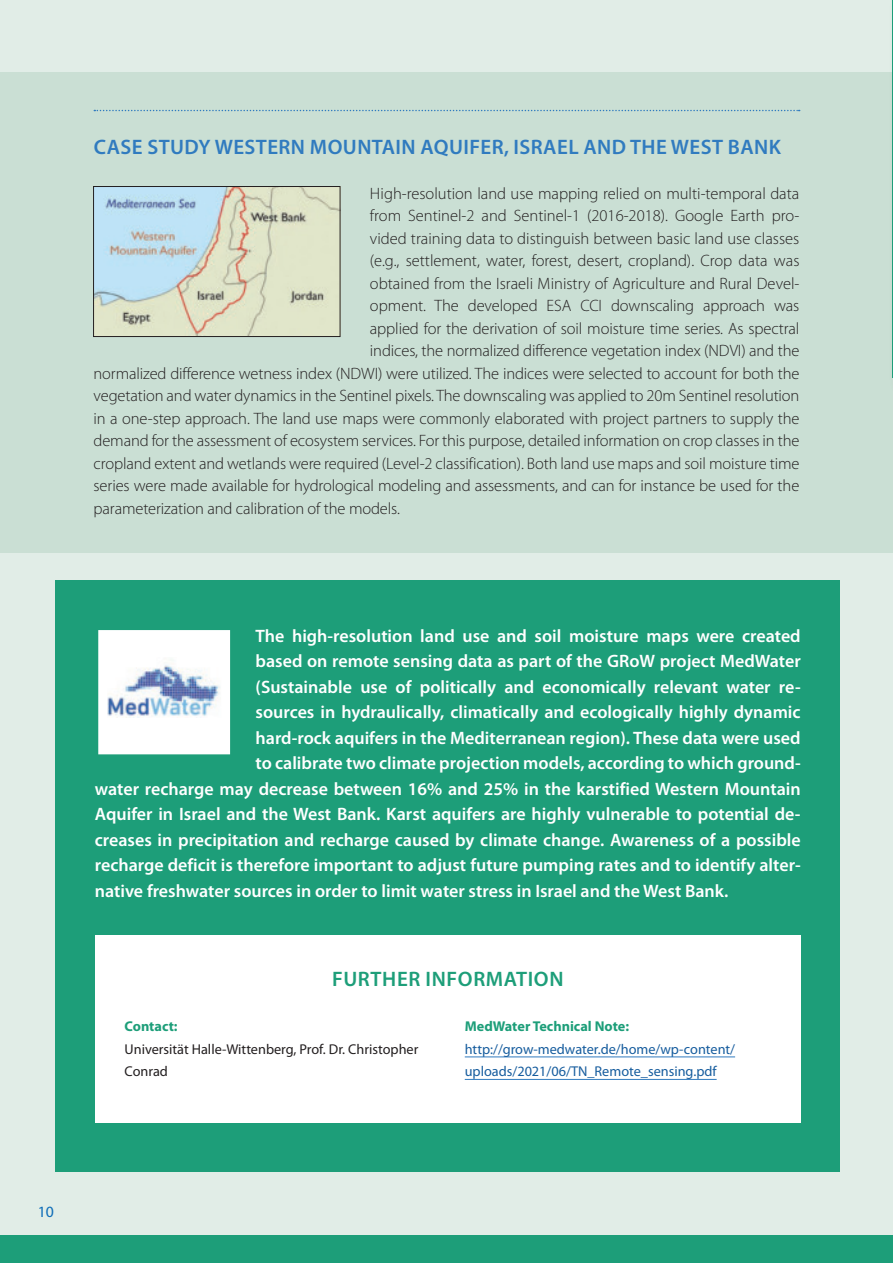
<style>
.page{position:relative;width:893px;height:1263px;background:#e1ede7}
.page>*{position:absolute;margin:0;border:0;box-sizing:border-box;transform-origin:0 0}
.t1{font:600 21px "Myriad Pro";letter-spacing:.02em;color:#307bbf}
.t2{font:600 21px "Myriad Pro";letter-spacing:.03em;color:#1d9e79}
.t3{font:600 18px "Myriad Pro";color:#fff}
.t4{font:300 16.5px "Myriad Pro";letter-spacing:-.005em;color:#231f20}
.t5{font:15.75px "Myriad Pro";color:#0e6db8}
.t6{font:14.25px/22.5px "Myriad Pro";color:#175d9e}
.t7{font:14.25px/22.5px "Myriad Pro";color:#231f20}
.t8{font:700 14.25px "Myriad Pro";color:#1d9e79}
</style>
<div class="page">
<div style="left:0;top:1235px;width:893px;height:28px;background:#1d9e79"></div>
<div style="left:55px;top:580px;width:785px;height:591px;background:#1d9e79"></div>
<div style="left:95px;top:935px;width:706px;height:188px;background:#fff"></div>
<hr style="left:465px;top:1056px;width:270px;height:1px;background:#307bbf">
<hr style="left:465px;top:1079px;width:252px;height:1px;background:#307bbf">
<svg style="left:98px;top:630px;width:133px;height:125px;background:#e5ecf2"></svg>
<div style="left:0;top:72px;width:893px;height:481px;background:#cadfd4"></div>
<img style="left:95px;top:188px;width:243px;height:147px">
<div style="left:93px;top:186px;width:247px;height:151px;border:1px solid #231f20"></div>
<svg style="left:94px;top:110px;width:706px;height:1px"></svg>
<div style="left:887px;top:0;width:6px;height:401px;background:#231f20;opacity:.25"></div>
<hr style="left:892px;top:0;width:1px;height:378px;background:#1d9e79">
<p class="t1" style="left:94px;top:139px;width:689px">CASE STUDY WESTERN MOUNTAIN AQUIFER, ISRAEL AND THE WEST BANK</p>
<p class="t4" style="left:370px;top:185px;width:431px">High-resolution land use mapping relied on multi-temporal data</p>
<p class="t4" style="left:370px;top:207px;width:431px">from Sentinel-2 and Sentinel-1 (2016-2018). Google Earth pro-</p>
<p class="t4" style="left:370px;top:230px;width:431px">vided training data to distinguish between basic land use classes</p>
<p class="t4" style="left:370px;top:252px;width:431px">(e.g., settlement, water, forest, desert, cropland). Crop data was</p>
<p class="t4" style="left:370px;top:275px;width:431px">obtained from the Israeli Ministry of Agriculture and Rural Devel-</p>
<p class="t4" style="left:370px;top:297px;width:431px">opment. The developed ESA CCI downscaling approach was</p>
<p class="t4" style="left:370px;top:320px;width:431px">applied for the derivation of soil moisture time series. As spectral</p>
<p class="t4" style="left:370px;top:342px;width:431px">indices, the normalized difference vegetation index (NDVI) and the</p>
<p class="t4" style="left:94px;top:365px;width:707px">normalized difference wetness index (NDWI) were utilized. The indices were selected to account for both the</p>
<p class="t4" style="left:94px;top:388px;width:707px">vegetation and water dynamics in the Sentinel pixels. The downscaling was applied to 20m Sentinel resolution</p>
<p class="t4" style="left:94px;top:410px;width:707px">in a one-step approach. The land use maps were commonly elaborated with project partners to supply the</p>
<p class="t4" style="left:94px;top:433px;width:707px">demand for the assessment of ecosystem services. For this purpose, detailed information on crop classes in the</p>
<p class="t4" style="left:94px;top:455px;width:707px">cropland extent and wetlands were required (Level-2 classification). Both land use maps and soil moisture time</p>
<p class="t4" style="left:94px;top:478px;width:707px">series were made available for hydrological modeling and assessments, and can for instance be used for the</p>
<p class="t4" style="left:94px;top:500px;width:308px">parameterization and calibration of the models.</p>
<p class="t3" style="left:256px;top:628px;width:547px">The high-resolution land use and soil moisture maps were created</p>
<p class="t3" style="left:256px;top:654px;width:547px">based on remote sensing data as part of the GRoW project MedWater</p>
<p class="t3" style="left:256px;top:679px;width:547px">(Sustainable use of politically and economically relevant water re-</p>
<p class="t3" style="left:256px;top:705px;width:547px">sources in hydraulically, climatically and ecologically highly dynamic</p>
<p class="t3" style="left:256px;top:730px;width:547px">hard-rock aquifers in the Mediterranean region). These data were used</p>
<p class="t3" style="left:256px;top:756px;width:547px">to calibrate two climate projection models, according to which ground-</p>
<p class="t3" style="left:95px;top:781px;width:707px">water recharge may decrease between 16% and 25% in the karstified Western Mountain</p>
<p class="t3" style="left:95px;top:807px;width:707px">Aquifer in Israel and the West Bank. Karst aquifers are highly vulnerable to potential de-</p>
<p class="t3" style="left:95px;top:832px;width:707px">creases in precipitation and recharge caused by climate change. Awareness of a possible</p>
<p class="t3" style="left:95px;top:858px;width:707px">recharge deficit is therefore important to adjust future pumping rates and to identify alter-</p>
<p class="t3" style="left:95px;top:884px;width:635px">native freshwater sources in order to limit water stress in Israel and the West Bank.</p>
<p class="t2" style="left:332px;top:971px;width:233px">FURTHER INFORMATION</p>
<p class="t8" style="left:125px;top:1021px;width:55px">Contact:</p>
<p class="t7" style="left:125px;top:1039px;width:295px">Universität Halle-Wittenberg, Prof. Dr. Christopher<br>Conrad</p>
<p class="t8" style="left:465px;top:1021px;width:166px">MedWater Technical Note:</p>
<p class="t6" style="left:465px;top:1039px;width:272px">http://grow-medwater.de/home/wp-content/ uploads/2021/06/TN_Remote_sensing.pdf</p>
<p class="t5" style="left:38px;top:1206px;width:18px">10</p>
</div>
